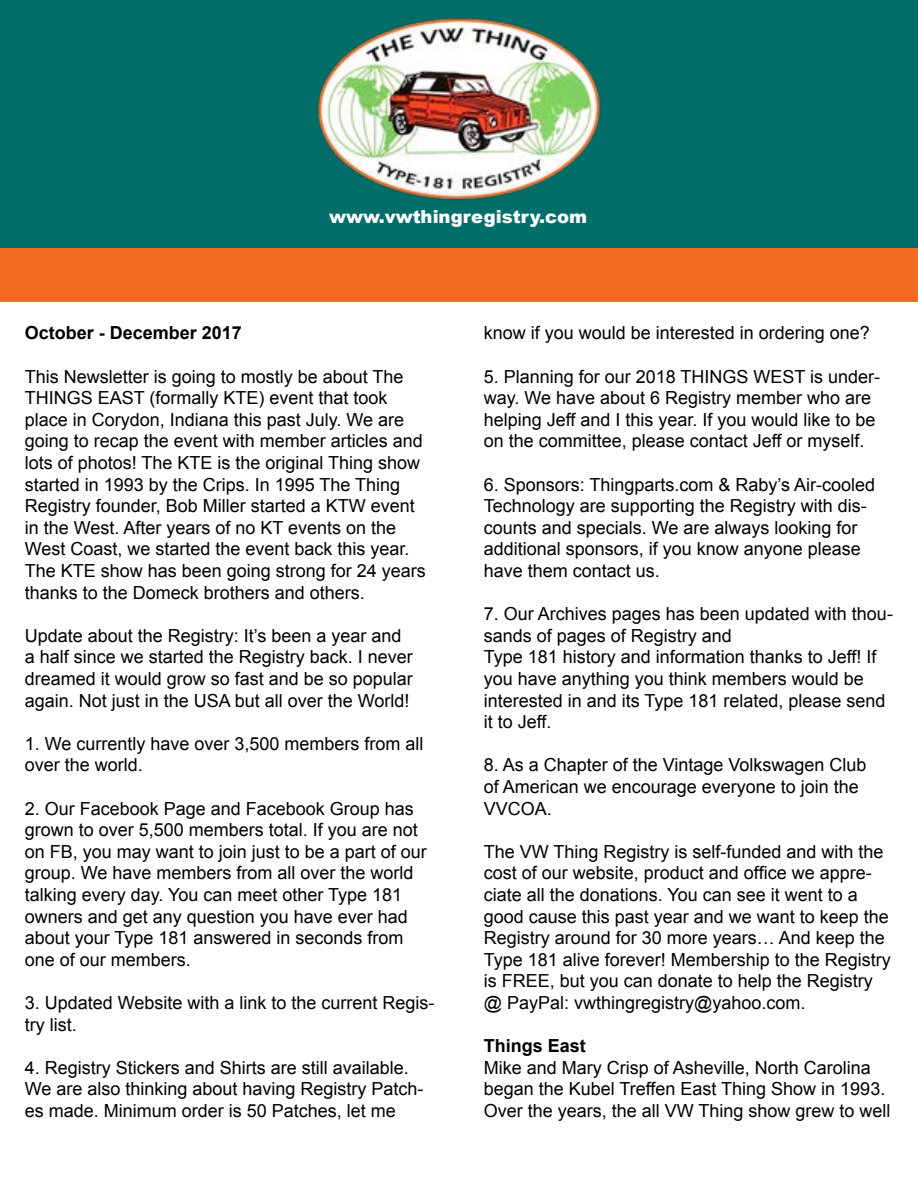
<style>
.page{position:relative;width:918px;height:1188px;background:#fff}
.page>*{position:absolute;margin:0;border:0;box-sizing:border-box;transform-origin:0 0}
.t1{font:18px/21.6px "Arial";color:#000}
.t2{font:700 18px "Arial";color:#000}
.t3{font:900 18px "Arial";color:#fff}
</style>
<div class="page">
<div style="left:0;top:0;width:918px;height:248px;background:#016e6a"></div>
<img style="left:317px;top:17px;width:284px;height:184px">
<div style="left:0;top:248px;width:918px;height:54px;background:#f36e21"></div>
<p class="t3" style="left:329px;top:204px;width:259px">www.vwthingregistry.com</p>
<p class="t2" style="left:25px;top:321px;width:219px">October - December 2017</p>
<p class="t1" style="left:25px;top:366px;width:403px">This Newsletter is going to mostly be about The THINGS EAST (formally KTE) event that took place in Corydon, Indiana this past July. We are going to recap the event with member articles and lots of photos! The KTE is the original Thing show started in 1993 by the Crips. In 1995 The Thing Registry founder, Bob Miller started a KTW event in the West. After years of no KT events on the West Coast, we started the event back this year.<br>The KTE show has been going strong for 24 years thanks to the Domeck brothers and others.</p>
<p class="t1" style="left:25px;top:625px;width:390px">Update about the Registry: It’s been a year and a half since we started the Registry back. I never dreamed it would grow so fast and be so popular again. Not just in the USA but all over the World!</p>
<p class="t1" style="left:25px;top:733px;width:400px">1. We currently have over 3,500 members from all over the world.</p>
<p class="t1" style="left:25px;top:798px;width:404px">2. Our Facebook Page and Facebook Group has grown to over 5,500 members total. If you are not on FB, you may want to join just to be a part of our group. We have members from all over the world talking every day. You can meet other Type 181 owners and get any question you have ever had about your Type 181 answered in seconds from one of our members.</p>
<p class="t1" style="left:25px;top:992px;width:411px">3. Updated Website with a link to the current Regis&shy;try list.</p>
<p class="t1" style="left:25px;top:1057px;width:400px">4. Registry Stickers and Shirts are still available.<br>We are also thinking about having Registry Patch&shy;es made. Minimum order is 50 Patches, let me</p>
<p class="t1" style="left:484px;top:322px;width:388px">know if you would be interested in ordering one?</p>
<p class="t1" style="left:484px;top:366px;width:398px">5. Planning for our 2018 THINGS WEST is under&shy;way. We have about 6 Registry member who are helping Jeff and I this year. If you would like to be on the committee, please contact Jeff or myself.</p>
<p class="t1" style="left:484px;top:474px;width:393px">6. Sponsors: Thingparts.com &amp; Raby’s Air-cooled Technology are supporting the Registry with dis&shy;counts and specials. We are always looking for additional sponsors, if you know anyone please have them contact us.</p>
<p class="t1" style="left:484px;top:603px;width:411px">7. Our Archives pages has been updated with thou&shy;sands of pages of Registry and<br>Type 181 history and information thanks to Jeff! If you have anything you think members would be interested in and its Type 181 related, please send it to Jeff.</p>
<p class="t1" style="left:484px;top:754px;width:384px">8. As a Chapter of the Vintage Volkswagen Club of American we encourage everyone to join the<br>VVCOA.</p>
<p class="t1" style="left:484px;top:841px;width:409px">The VW Thing Registry is self-funded and with the cost of our website, product and office we appre&shy;ciate all the donations. You can see it went to a good cause this past year and we want to keep the Registry around for 30 more years… And keep the Type 181 alive forever! Membership to the Registry is FREE, but you can donate to help the Registry @ PayPal: vwthingregistry@yahoo.com.</p>
<p class="t2" style="left:484px;top:1034px;width:104px">Things East</p>
<p class="t1" style="left:484px;top:1057px;width:408px">Mike and Mary Crisp of Asheville, North Carolina began the Kubel Treffen East Thing Show in 1993.<br>Over the years, the all VW Thing show grew to well</p>
</div>
